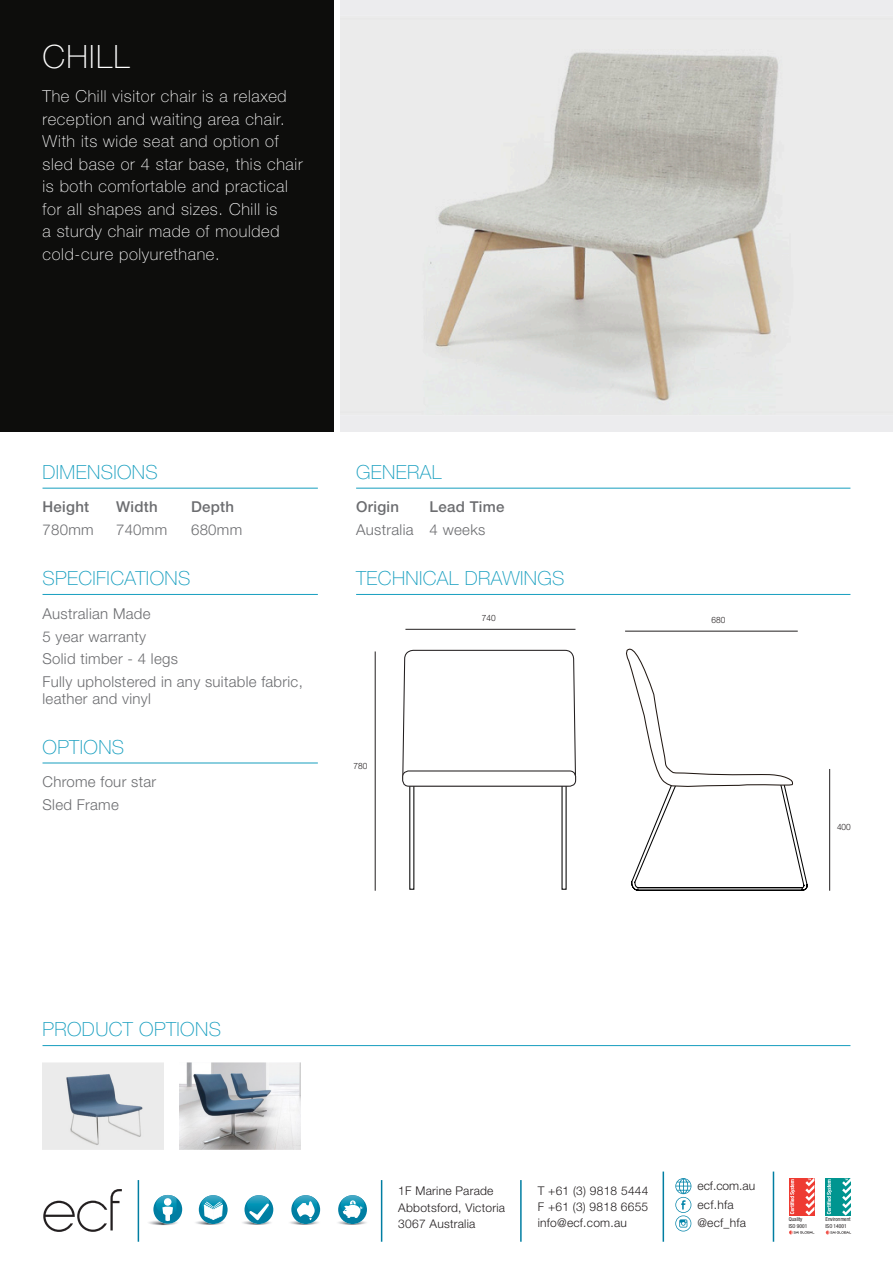
<style>
.page{position:relative;width:893px;height:1263px;background:#fff}
.page>*{position:absolute;margin:0;border:0;box-sizing:border-box;transform-origin:0 0}
.t1{font:100 32.1px "Helvetica Neue";letter-spacing:.04em;color:#fff}
.RED_heading{font:100 19.5px "Helvetica Neue";letter-spacing:.02em;color:#169ebf}
.t2{font:100 16.5px/22.5px "Helvetica Neue";letter-spacing:.04em;color:#fff}
.body_text{font:300 15px/16.5px "Helvetica Neue";letter-spacing:.02em;color:#6c6d70}
.body_text-2{font:500 15px "Helvetica Neue";letter-spacing:.02em;color:#6c6d70}
.body_text_bold{font:500 15px "Helvetica Neue";letter-spacing:.02em;color:#6c6d70}
.t3{font:300 12px "Helvetica Neue";letter-spacing:.02em;color:#231f20}
.measurements{font:300 8.7px "Helvetica Neue";color:#231f20;scale:.95 1}
.t4{font:condensed 5.4px/6.6px "Helvetica Neue";color:#231f20}
</style>
<div class="page">
<div style="left:0;top:0;width:334px;height:432px;background:#0d0d0c"></div>
<hr style="left:43px;top:488px;width:275px;height:1px;background:#169ebf">
<hr style="left:43px;top:594px;width:275px;height:1px;background:#169ebf">
<hr style="left:43px;top:763px;width:275px;height:1px;background:#169ebf">
<hr style="left:43px;top:1045px;width:807px;height:1px;background:#169ebf">
<hr style="left:356px;top:488px;width:494px;height:1px;background:#169ebf">
<hr style="left:356px;top:594px;width:494px;height:1px;background:#169ebf">
<img style="left:43px;top:1062px;width:120px;height:87px">
<img style="left:180px;top:1062px;width:120px;height:87px">
<div style="left:789px;top:1177px;width:25px;height:38px;background:#ee3b32"></div>
<svg style="left:790px;top:1179px;width:5px;height:35px"></svg>
<svg style="left:805px;top:1177px;width:9px;height:38px"></svg>
<svg style="left:789px;top:1230px;width:25px;height:4px"></svg>
<div style="left:826px;top:1177px;width:25px;height:38px;background:#009590"></div>
<svg style="left:827px;top:1179px;width:5px;height:35px"></svg>
<svg style="left:842px;top:1177px;width:9px;height:38px"></svg>
<svg style="left:826px;top:1230px;width:25px;height:4px"></svg>
<svg style="left:43px;top:1189px;width:79px;height:43px"></svg>
<svg style="left:675px;top:1178px;width:16px;height:53px"></svg>
<img style="left:139px;top:1219px;width:40px;height:6px">
<div style="left:153px;top:1195px;width:29px;height:29px;background:#007ea2;border-radius:50%"></div>
<img style="left:156px;top:1195px;width:21px;height:14px">
<div style="left:164px;top:1198px;width:7px;height:8px;background:#fff;border-radius:50%"></div>
<svg style="left:162px;top:1206px;width:11px;height:15px"></svg>
<img style="left:195px;top:1219px;width:29px;height:6px">
<svg style="left:199px;top:1195px;width:29px;height:29px"></svg>
<img style="left:201px;top:1195px;width:17px;height:19px">
<img style="left:242px;top:1219px;width:29px;height:6px">
<svg style="left:244px;top:1195px;width:29px;height:29px"></svg>
<img style="left:247px;top:1195px;width:22px;height:19px">
<img style="left:290px;top:1219px;width:29px;height:6px">
<svg style="left:291px;top:1195px;width:29px;height:29px"></svg>
<img style="left:294px;top:1195px;width:23px;height:19px">
<img style="left:338px;top:1219px;width:43px;height:7px">
<div style="left:338px;top:1195px;width:29px;height:29px;background:#007ea2;border-radius:50%"></div>
<img style="left:341px;top:1195px;width:23px;height:17px">
<svg style="left:249px;top:1203px;width:20px;height:17px"></svg>
<svg style="left:297px;top:1201px;width:18px;height:19px"></svg>
<svg style="left:343px;top:1196px;width:20px;height:22px"></svg>
<svg style="left:204px;top:1196px;width:19px;height:24px"></svg>
<hr style="left:520px;top:1180px;width:2px;height:62px;background:#007ea2">
<hr style="left:381px;top:1180px;width:1px;height:62px;background:#007ea2">
<hr style="left:138px;top:1180px;width:1px;height:62px;background:#007ea2">
<hr style="left:773px;top:1171px;width:1px;height:71px;background:#007ea2">
<hr style="left:663px;top:1171px;width:1px;height:71px;background:#007ea2">
<div style="left:340px;top:0;width:553px;height:432px;background:#ececee"></div>
<img style="left:424px;top:52px;width:358px;height:360px">
<svg style="left:626px;top:648px;width:182px;height:243px"></svg>
<hr style="left:625px;top:631px;width:173px;height:1px;background:#231f20">
<hr style="left:405px;top:629px;width:170px;height:1px;background:#231f20">
<hr style="left:375px;top:651px;width:1px;height:240px;background:#231f20">
<hr style="left:829px;top:769px;width:1px;height:122px;background:#231f20">
<svg style="left:402px;top:649px;width:174px;height:241px"></svg>
<div style="left:403px;top:771px;width:173px;height:15px;background:#fff;border-radius:6px"></div>
<div style="left:402px;top:770px;width:174px;height:17px;border:1px solid #231f20;border-radius:6px"></div>
<p class="t1" style="left:43px;top:38px;width:88px">CHILL</p>
<p class="t2" style="left:43px;top:85px;width:262px">The Chill visitor chair is a relaxed reception and waiting area chair.<br>With its wide seat and option of sled base or 4 star base, this chair is both comfortable and practical for all shapes and sizes. Chill is<br>a sturdy chair made of moulded cold-cure polyurethane.</p>
<p class="RED_heading" style="left:43px;top:461px;width:117px">DIMENSIONS</p>
<p class="body_text-2" style="left:43px;top:498px;width:48px">Height</p>
<p class="body_text-2" style="left:116px;top:498px;width:43px">Width</p>
<p class="body_text-2" style="left:191px;top:498px;width:45px">Depth</p>
<p class="body_text" style="left:43px;top:521px;width:53px">780mm</p>
<p class="body_text" style="left:116px;top:521px;width:53px">740mm</p>
<p class="body_text" style="left:191px;top:521px;width:53px">680mm</p>
<p class="RED_heading" style="left:43px;top:567px;width:149px">SPECIFICATIONS</p>
<p class="body_text" style="left:43px;top:605px;width:110px">Australian Made</p>
<p class="body_text" style="left:43px;top:628px;width:105px">5 year warranty</p>
<p class="body_text" style="left:43px;top:650px;width:137px">Solid timber - 4 legs</p>
<p class="body_text" style="left:43px;top:673px;width:262px">Fully upholstered in any suitable fabric, leather and vinyl</p>
<p class="RED_heading" style="left:43px;top:736px;width:83px">OPTIONS</p>
<p class="body_text" style="left:43px;top:773px;width:115px">Chrome four star</p>
<p class="body_text" style="left:43px;top:796px;width:78px">Sled Frame</p>
<p class="RED_heading" style="left:356px;top:461px;width:87px">GENERAL</p>
<p class="body_text_bold" style="left:356px;top:498px;width:44px">Origin</p>
<p class="body_text_bold" style="left:430px;top:498px;width:76px">Lead Time</p>
<p class="body_text" style="left:356px;top:521px;width:131px">Australia 4 weeks</p>
<p class="RED_heading" style="left:356px;top:567px;width:210px">TECHNICAL DRAWINGS</p>
<p class="measurements" style="left:353px;top:760px;width:16px">780</p>
<p class="measurements" style="left:482px;top:613px;width:16px">740</p>
<p class="measurements" style="left:712px;top:615px;width:16px">680</p>
<p class="measurements" style="left:837px;top:821px;width:16px">400</p>
<p class="RED_heading" style="left:43px;top:1018px;width:180px">PRODUCT OPTIONS</p>
<p class="t3" style="left:398px;top:1184px;width:97px">1F Marine Parade</p>
<p class="t3" style="left:398px;top:1200px;width:108px">Abbotsford, Victoria</p>
<p class="t3" style="left:398px;top:1216px;width:79px">3067 Australia</p>
<p class="t3" style="left:538px;top:1183px;width:112px">T +61 (3) 9818 5444</p>
<p class="t3" style="left:538px;top:1200px;width:112px">F +61 (3) 9818 6655</p>
<p class="t3" style="left:538px;top:1216px;width:91px">info@ecf.com.au</p>
<p class="t3" style="left:697px;top:1178px;width:59px">ecf.com.au</p>
<p class="t3" style="left:697px;top:1197px;width:38px">ecf.hfa</p>
<p class="t3" style="left:697px;top:1216px;width:50px">@ecf_hfa</p>
<p class="t4" style="left:789px;top:1216px;width:20px">Quality<br>ISO 9001</p>
<p class="t4" style="left:825px;top:1216px;width:27px">Environment<br>ISO 14001</p>
</div>
